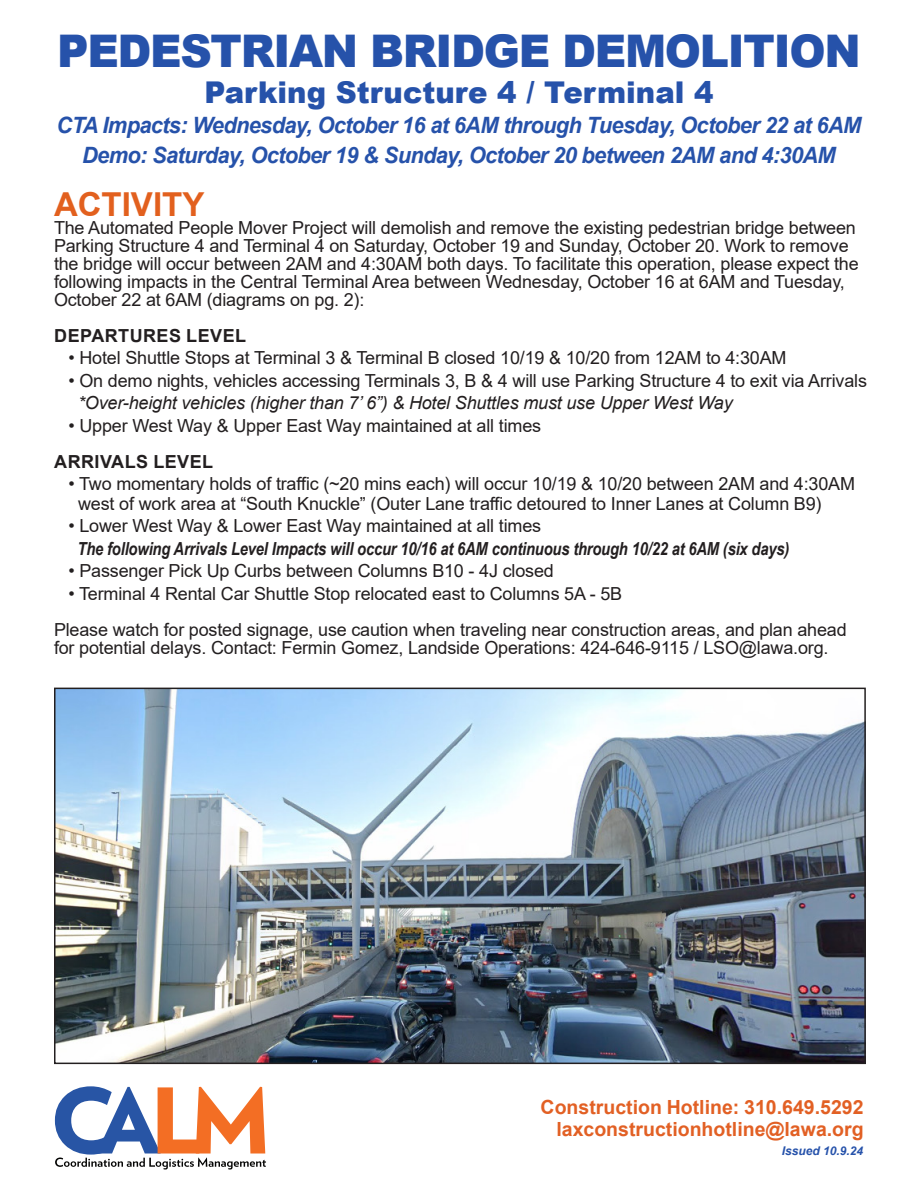
<style>
.page{position:relative;width:918px;height:1188px;background:#fff}
.page>*{position:absolute;margin:0;border:0;box-sizing:border-box;transform-origin:0 0}
.t1{font:900 45px "Arial";letter-spacing:-.03em;color:#2652aa}
.t2{font:700 33px "Arial";color:#e2601e}
.t3{font:900 30px "Arial";color:#2652aa}
.t4{font:italic 700 22.5px "Arial";letter-spacing:-.03em;color:#2652aa}
.t5{font:700 19.5px "Arial";color:#e26024}
.t6{font:18px/18px "Arial";letter-spacing:-.01em;color:#231f20}
.t7{font:italic 700 18px "Arial Narrow";letter-spacing:-.01em;color:#231f20}
.t8{font:italic 18px "Arial";letter-spacing:-.01em;color:#231f20}
.t9{font:700 18px "Arial";letter-spacing:.025em;color:#231f20}
.t10{font:italic 700 12px "Arial";color:#2652aa}
</style>
<div class="page">
<svg style="left:55px;top:1086px;width:211px;height:84px"></svg>
<img style="left:57px;top:691px;width:806px;height:370px">
<div style="left:54px;top:688px;width:812px;height:376px;border:2px solid #231f20"></div>
<p class="t1" style="left:57px;top:18px;width:805px">PEDESTRIAN BRIDGE DEMOLITION</p>
<p class="t3" style="left:204px;top:70px;width:511px">Parking Structure 4 / Terminal 4</p>
<p class="t4" style="left:57px;top:110px;width:806px">CTA Impacts: Wednesday, October 16 at 6AM through Tuesday, October 22 at 6AM</p>
<p class="t4" style="left:82px;top:140px;width:755px">Demo: Saturday, October 19 &amp; Sunday, October 20 between 2AM and 4:30AM</p>
<p class="t2" style="left:54px;top:181px;width:152px">ACTIVITY</p>
<p class="t6" style="left:54px;top:218px;width:806px">The Automated People Mover Project will demolish and remove the existing pedestrian bridge between Parking Structure 4 and Terminal 4 on Saturday, October 19 and Sunday, October 20. Work to remove the bridge will occur between 2AM and 4:30AM both days. To facilitate this operation, please expect the following impacts in the Central Terminal Area between Wednesday, October 16 at 6AM and Tuesday, October 22 at 6AM (diagrams on pg. 2):</p>
<p class="t9" style="left:54px;top:323px;width:193px">DEPARTURES LEVEL</p>
<p class="t6" style="left:68px;top:349px;width:720px">• Hotel Shuttle Stops at Terminal 3 &amp; Terminal B closed 10/19 &amp; 10/20 from 12AM to 4:30AM</p>
<p class="t6" style="left:68px;top:371px;width:800px">• On demo nights, vehicles accessing Terminals 3, B &amp; 4 will use Parking Structure 4 to exit via Arrivals</p>
<p class="t8" style="left:78px;top:391px;width:656px">*Over-height vehicles (higher than 7’ 6”) &amp; Hotel Shuttles must use Upper West Way</p>
<p class="t6" style="left:68px;top:416px;width:474px">• Upper West Way &amp; Upper East Way maintained at all times</p>
<p class="t9" style="left:54px;top:449px;width:160px">ARRIVALS LEVEL</p>
<p class="t6" style="left:78px;top:474px;width:778px;line-height:19.5px;text-indent:-10px">• Two momentary holds of traffic (~20 mins each) will occur 10/19 &amp; 10/20 between 2AM and 4:30AM west of work area at “South Knuckle” (Outer Lane traffic detoured to Inner Lanes at Column B9)</p>
<p class="t6" style="left:68px;top:517px;width:474px">• Lower West Way &amp; Lower East Way maintained at all times</p>
<p class="t7" style="left:78px;top:535px;width:713px">The following Arrivals Level Impacts will occur 10/16 at 6AM continuous through 10/22 at 6AM (six days)</p>
<p class="t6" style="left:68px;top:562px;width:487px">• Passenger Pick Up Curbs between Columns B10 - 4J closed</p>
<p class="t6" style="left:68px;top:584px;width:555px">• Terminal 4 Rental Car Shuttle Stop relocated east to Columns 5A - 5B</p>
<p class="t6" style="left:54px;top:620px;width:794px">Please watch for posted signage, use caution when traveling near construction areas, and plan ahead for potential delays. Contact: Fermin Gomez, Landside Operations: 424-646-9115 / LSO@lawa.org.</p>
<p class="t5" style="left:541px;top:1093px;width:324px">Construction Hotline: 310.649.5292</p>
<p class="t5" style="left:556px;top:1115px;width:309px">laxconstructionhotline@lawa.org</p>
<p class="t10" style="left:782px;top:1143px;width:83px">Issued 10.9.24</p>
</div>
